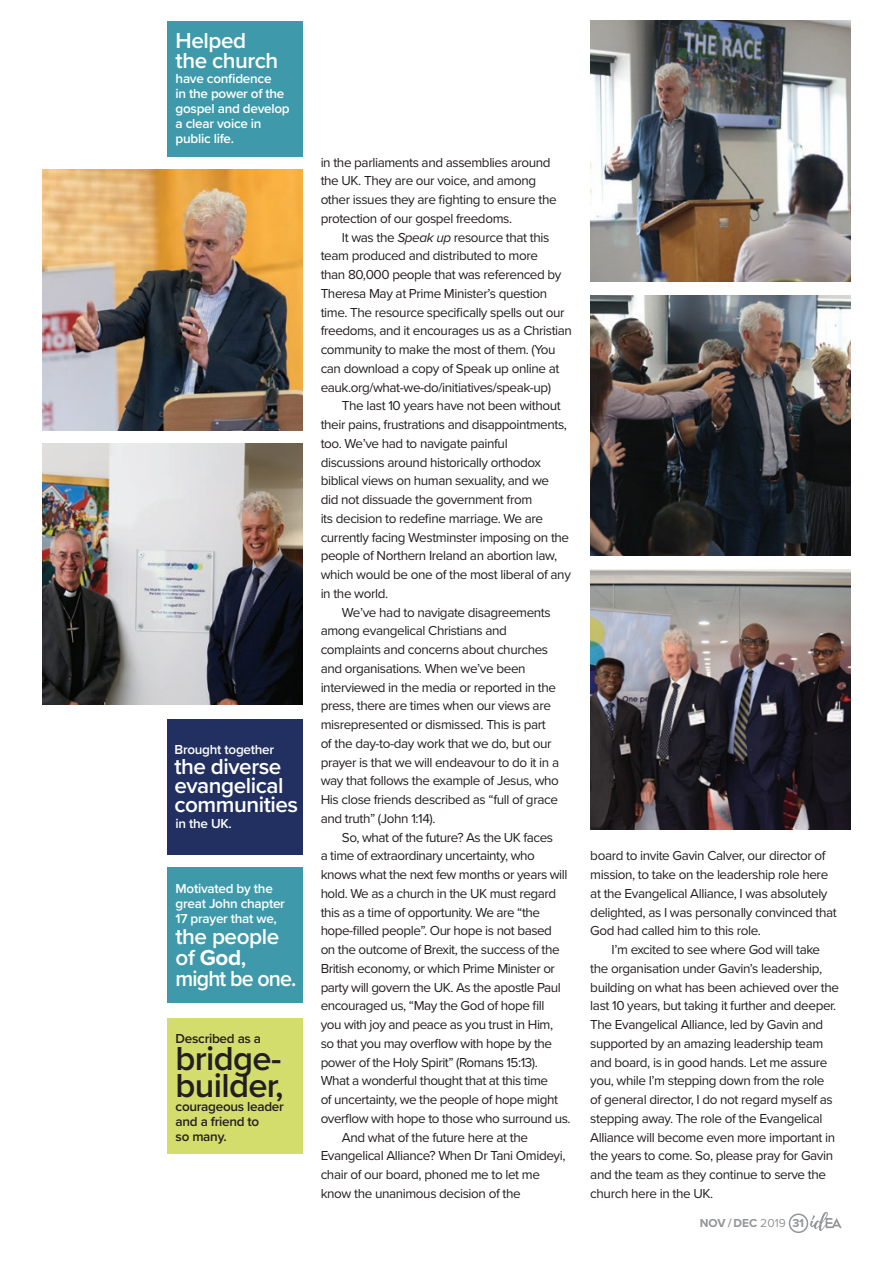
<style>
.page{position:relative;width:893px;height:1263px;background:#fff}
.page>*{position:absolute;margin:0;border:0;box-sizing:border-box;transform-origin:0 0}
.Body_-_No_Indent{font:600 34.5px/27px "Proxima Nova";letter-spacing:-.02em;color:#231f20}
.Body_-_No_Indent-2{font:600 22.5px/21px "Proxima Nova";letter-spacing:-.02em;color:#fff}
.Body_-_indented{font:13.5px/18.8px "Proxima Nova";letter-spacing:-.03em;color:#231f20}
.Body_-_No_Indent-3{font:600 13.5px/15px "Proxima Nova";letter-spacing:-.02em;color:#fff}
.Body_-_No_Indent-4{font:600 13.5px/15px "Proxima Nova";letter-spacing:-.02em;color:#231f20}
.t1{font:700 12px "Proxima Nova";color:#939598}
.s1{font-weight:700}
.s2{font-style:italic}
.s3{font-weight:400}
</style>
<div class="page">
<svg style="left:789px;top:1212px;width:53px;height:21px"></svg>
<img style="left:42px;top:170px;width:260px;height:260px">
<img style="left:590px;top:21px;width:261px;height:260px">
<img style="left:42px;top:444px;width:260px;height:260px">
<img style="left:590px;top:295px;width:261px;height:260px">
<img style="left:590px;top:569px;width:261px;height:261px">
<div style="left:167px;top:867px;width:135px;height:136px;background:#3e9aab"></div>
<div style="left:167px;top:1018px;width:135px;height:135px;background:#d3dd6c"></div>
<div style="left:167px;top:21px;width:135px;height:135px;background:#3e9aab"></div>
<div style="left:167px;top:719px;width:135px;height:135px;background:#213060"></div>
<p class="Body_-_No_Indent-2" style="left:176px;top:30px;width:72px">Helped</p>
<p class="Body_-_No_Indent-2" style="left:176px;top:49px;width:104px">the church</p>
<p class="Body_-_No_Indent-3" style="left:176px;top:71px;width:116px">have confidence<br>in the power of the gospel and develop a clear voice in public life.</p>
<p class="Body_-_No_Indent-3" style="left:175px;top:741px;width:101px">Brought together</p>
<p class="Body_-_No_Indent-2" style="left:174px;top:757px;width:111px;line-height:18.8px">the diverse evangelical</p>
<p class="Body_-_No_Indent-2" style="left:174px;top:793px;width:125px">communities</p>
<p class="Body_-_No_Indent-3" style="left:176px;top:816px;width:58px">in the UK.</p>
<p class="Body_-_No_Indent-3" style="left:176px;top:881px;width:111px">Motivated by the great John chapter<br>17 prayer that we,</p>
<p class="Body_-_No_Indent-2" style="left:176px;top:925px;width:122px">the people of <span class="s1">God</span>, might be one.</p>
<p class="Body_-_No_Indent-4" style="left:176px;top:1030px;width:87px">Described as a</p>
<p class="Body_-_No_Indent" style="left:176px;top:1044px;width:110px">bridge&shy;builder,</p>
<p class="Body_-_No_Indent-4" style="left:176px;top:1098px;width:110px">courageous leader and a friend to<br>so many.</p>
<p class="Body_-_indented" style="left:321px;top:152px;width:238px">in the parliaments and assemblies around the UK. They are our voice, and among other issues they are fighting to ensure the protection of our gospel freedoms.</p>
<p class="Body_-_indented" style="left:321px;top:227px;width:253px;text-indent:21px">It was the <span class="s2">Speak up</span> resource that this team produced and distributed to more<br>than 80,000 people that was referenced by Theresa May at Prime Minister’s question time. The resource specifically spells out our freedoms, and it encourages us as a Christian community to make the most of them. (You can download a copy of Speak up online at eauk.org/what-we-do/initiatives/speak-up)</p>
<p class="Body_-_indented" style="left:321px;top:396px;width:252px;text-indent:21px">The last 10 years have not been without their pains, frustrations and disappointments, too. We’ve had to navigate painful discussions around historically orthodox biblical views on human sexuality, and we<br>did not dissuade the government from<br>its decision to redefine marriage. We are currently facing Westminster imposing on the people of Northern Ireland an abortion law, which would be one of the most liberal of any in the world.</p>
<p class="Body_-_indented" style="left:321px;top:602px;width:240px;text-indent:21px">We’ve had to navigate disagreements among evangelical Christians and complaints and concerns about churches and organisations. When we’ve been interviewed in the media or reported in the press, there are times when our views are misrepresented or dismissed. This is part of the day-to-day work that we do, but our prayer is that we will endeavour to do it in a way that follows the example of Jesus, who His close friends described as “full of grace and truth” (John 1:14).</p>
<p class="Body_-_indented" style="left:321px;top:827px;width:251px;text-indent:21px">So, what of the future? As the UK faces<br>a time of extraordinary uncertainty, who knows what the next few months or years will hold. We as a church in the UK must regard this as a time of opportunity. We are “the hope-filled people”. Our hope is not based<br>on the outcome of Brexit, the success of the British economy, or which Prime Minister or party will govern the UK. As the apostle Paul encouraged us, “May the God of hope fill<br>you with joy and peace as you trust in Him,<br>so that you may overflow with hope by the power of the Holy Spirit” (Romans 15:13).<br>What a wonderful thought that at this time<br>of uncertainty, we the people of hope might overflow with hope to those who surround us.</p>
<p class="Body_-_indented" style="left:321px;top:1127px;width:246px;text-indent:21px">And what of the future here at the Evangelical Alliance? When Dr Tani Omideyi, chair of our board, phoned me to let me know the unanimous decision of the</p>
<p class="Body_-_indented" style="left:590px;top:846px;width:248px">board to invite Gavin Calver, our director of mission, to take on the leadership role here at the Evangelical Alliance, I was absolutely delighted, as I was personally convinced that God had called him to this role.</p>
<p class="Body_-_indented" style="left:590px;top:940px;width:250px;text-indent:21px">I’m excited to see where God will take the organisation under Gavin’s leadership, building on what has been achieved over the last 10 years, but taking it further and deeper.<br>The Evangelical Alliance, led by Gavin and supported by an amazing leadership team and board, is in good hands. Let me assure you, while I’m stepping down from the role<br>of general director, I do not regard myself as stepping away. The role of the Evangelical Alliance will become even more important in the years to come. So, please pray for Gavin and the team as they continue to serve the church here in the UK.</p>
<p class="t1" style="left:700px;top:1214px;width:106px">NOV / DEC <span class="s3">2019</span> 31</p>
</div>
